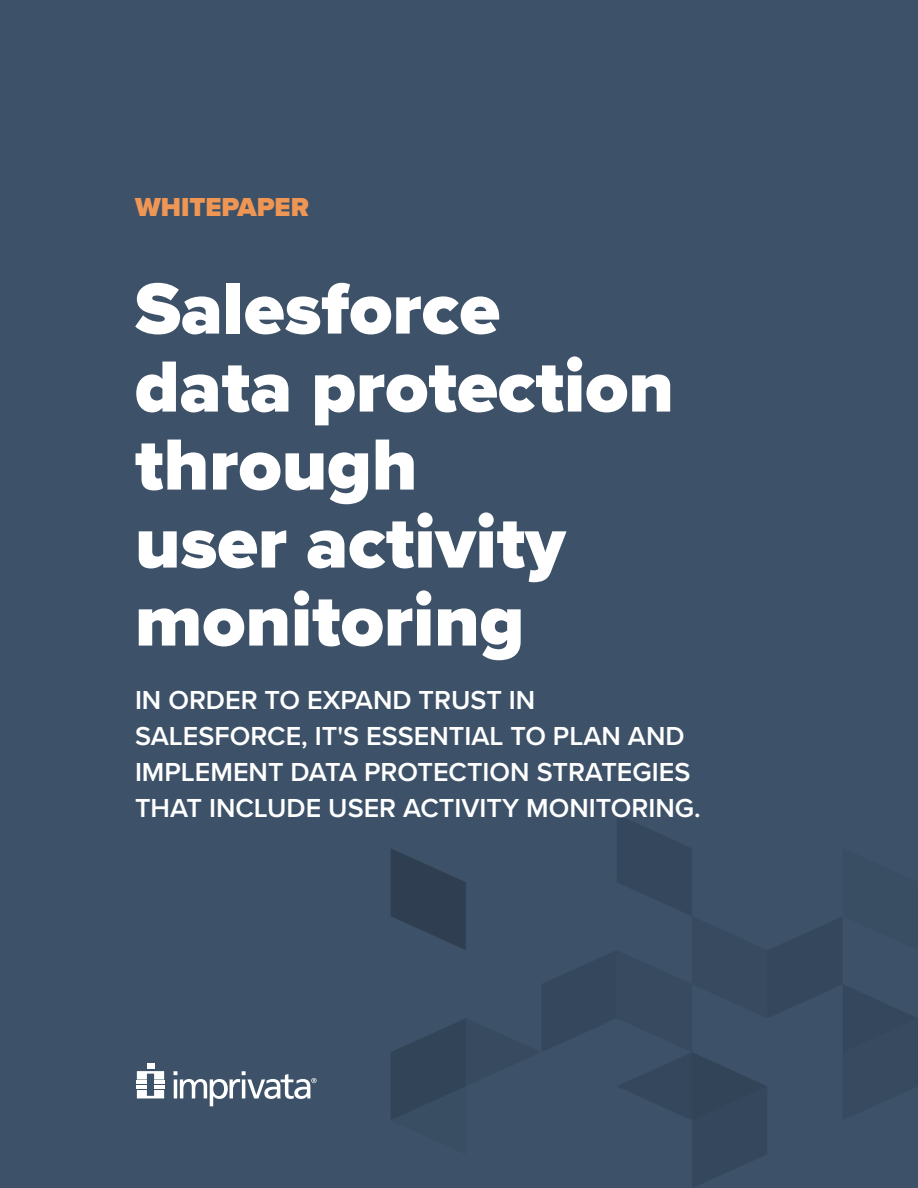
<style>
.page{position:relative;width:918px;height:1188px;background:#3d5269}
.page>*{position:absolute;margin:0;border:0;box-sizing:border-box;transform-origin:0 0}
.t1{font:900 75px/78px "Proxima Nova";color:#fff}
.t2{font:600 27px/36px "Proxima Nova";color:#fff}
.t3{font:900 27px "Proxima Nova";color:#f09654}
</style>
<div class="page">
<hr style="left:154px;top:1080px;width:10px;height:4px;background:#fff">
<hr style="left:137px;top:1080px;width:10px;height:4px;background:#fff">
<hr style="left:137px;top:1085px;width:10px;height:4px;background:#fff">
<hr style="left:154px;top:1085px;width:10px;height:4px;background:#fff">
<svg style="left:137px;top:1090px;width:27px;height:8px"></svg>
<svg style="left:137px;top:1063px;width:27px;height:17px"></svg>
<svg style="left:173px;top:1071px;width:144px;height:35px"></svg>
<p class="t3" style="left:135px;top:187px;width:175px">WHITEPAPER</p>
<h1 class="t1" style="left:135px;top:269px;width:540px">Salesforce data protection through<br>user activity monitoring</h1>
<p class="t2" style="left:135px;top:681px;width:567px">IN ORDER TO EXPAND TRUST IN SALESFORCE, IT'S ESSENTIAL TO PLAN AND IMPLEMENT DATA PROTECTION STRATEGIES THAT INCLUDE USER ACTIVITY MONITORING.</p>
</div>
